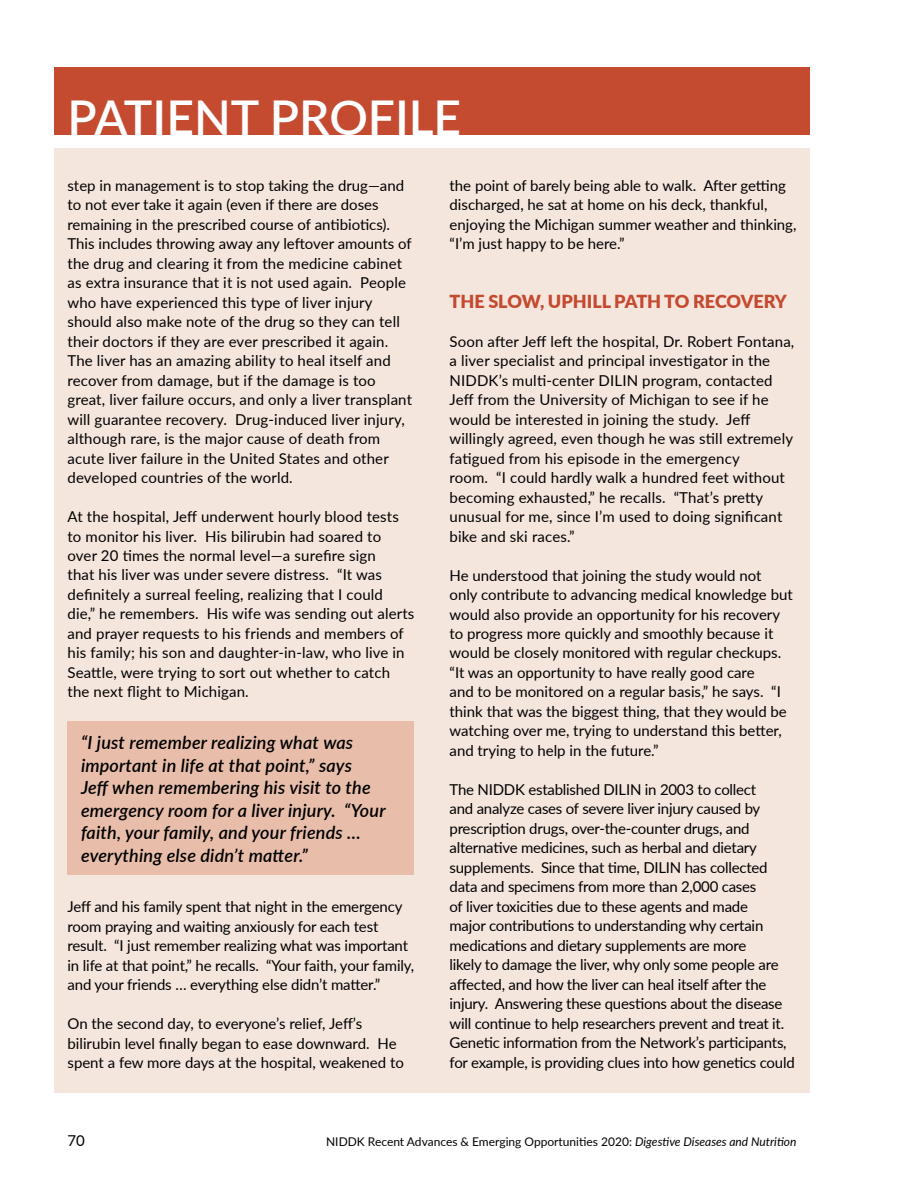
<style>
.page{position:relative;width:918px;height:1188px;background:#fff}
.page>*{position:absolute;margin:0;border:0;box-sizing:border-box;transform-origin:0 0}
.t1{font:600 48px "Lato";color:#fff}
.t2{font:italic 600 18px/22.5px "Lato";letter-spacing:.01em;color:#000}
.t3{font:900 18px "Lato";color:#c44a30}
.t4{font:15px/19.5px "Lato";color:#000}
.t5{font:12px "Lato";color:#000}
.s1{font-style:italic}
</style>
<div class="page">
<div style="left:54px;top:68px;width:756px;height:67px;background:#c44a30"></div>
<div style="left:54px;top:148px;width:756px;height:946px;background:#f5e6dd"></div>
<div style="left:68px;top:722px;width:346px;height:153px;background:#e8beab"></div>
<h1 class="t1" style="left:68px;top:83px;width:395px">PATIENT PROFILE</h1>
<p class="t4" style="left:68px;top:175px;width:346px">step in management is to stop taking the drug—and to not ever take it again (even if there are doses remaining in the prescribed course of antibiotics).<br>This includes throwing away any leftover amounts of the drug and clearing it from the medicine cabinet as extra insurance that it is not used again. People who have experienced this type of liver injury should also make note of the drug so they can tell their doctors if they are ever prescribed it again.<br>The liver has an amazing ability to heal itself and recover from damage, but if the damage is too great, liver failure occurs, and only a liver transplant will guarantee recovery. Drug-induced liver injury, although rare, is the major cause of death from acute liver failure in the United States and other developed countries of the world.</p>
<p class="t4" style="left:68px;top:506px;width:348px">At the hospital, Jeff underwent hourly blood tests to monitor his liver. His bilirubin had soared to over 20 times the normal level—a surefire sign<br>that his liver was under severe distress. “It was definitely a surreal feeling, realizing that I could die,” he remembers. His wife was sending out alerts and prayer requests to his friends and members of his family; his son and daughter-in-law, who live in Seattle, were trying to sort out whether to catch the next flight to Michigan.</p>
<p class="t2" style="left:81px;top:731px;width:306px">“I just remember realizing what was important in life at that point,” says<br>Jeff when remembering his visit to the emergency room for a liver injury. “Your faith, your family, and your friends … everything else didn’t matter.”</p>
<p class="t4" style="left:68px;top:896px;width:348px">Jeff and his family spent that night in the emergency room praying and waiting anxiously for each test result. “I just remember realizing what was important in life at that point,” he recalls. “Your faith, your family, and your friends … everything else didn’t matter.”</p>
<p class="t4" style="left:68px;top:1013px;width:338px">On the second day, to everyone’s relief, Jeff’s bilirubin level finally began to ease downward. He spent a few more days at the hospital, weakened to</p>
<p class="t4" style="left:450px;top:175px;width:348px">the point of barely being able to walk. After getting discharged, he sat at home on his deck, thankful, enjoying the Michigan summer weather and thinking, “I’m just happy to be here.”</p>
<h4 class="t3" style="left:450px;top:287px;width:339px">THE SLOW, UPHILL PATH TO RECOVERY</h4>
<p class="t4" style="left:450px;top:331px;width:346px">Soon after Jeff left the hospital, Dr. Robert Fontana, a liver specialist and principal investigator in the NIDDK’s multi-center DILIN program, contacted Jeff from the University of Michigan to see if he would be interested in joining the study. Jeff willingly agreed, even though he was still extremely fatigued from his episode in the emergency<br>room. “I could hardly walk a hundred feet without becoming exhausted,” he recalls. “That’s pretty unusual for me, since I’m used to doing significant bike and ski races.”</p>
<p class="t4" style="left:450px;top:565px;width:345px">He understood that joining the study would not only contribute to advancing medical knowledge but would also provide an opportunity for his recovery to progress more quickly and smoothly because it would be closely monitored with regular checkups. “It was an opportunity to have really good care<br>and to be monitored on a regular basis,” he says. “I think that was the biggest thing, that they would be watching over me, trying to understand this better, and trying to help in the future.”</p>
<p class="t4" style="left:450px;top:779px;width:347px">The NIDDK established DILIN in 2003 to collect<br>and analyze cases of severe liver injury caused by prescription drugs, over-the-counter drugs, and alternative medicines, such as herbal and dietary supplements. Since that time, DILIN has collected data and specimens from more than 2,000 cases<br>of liver toxicities due to these agents and made<br>major contributions to understanding why certain medications and dietary supplements are more<br>likely to damage the liver, why only some people are affected, and how the liver can heal itself after the injury. Answering these questions about the disease will continue to help researchers prevent and treat it.<br>Genetic information from the Network’s participants, for example, is providing clues into how genetics could</p>
<p class="t4" style="left:68px;top:1130px;width:19px">70</p>
<p class="t5" style="left:326px;top:1133px;width:472px">NIDDK Recent Advances &amp; Emerging Opportunities 2020: <span class="s1">Digestive Diseases and Nutrition</span></p>
</div>
